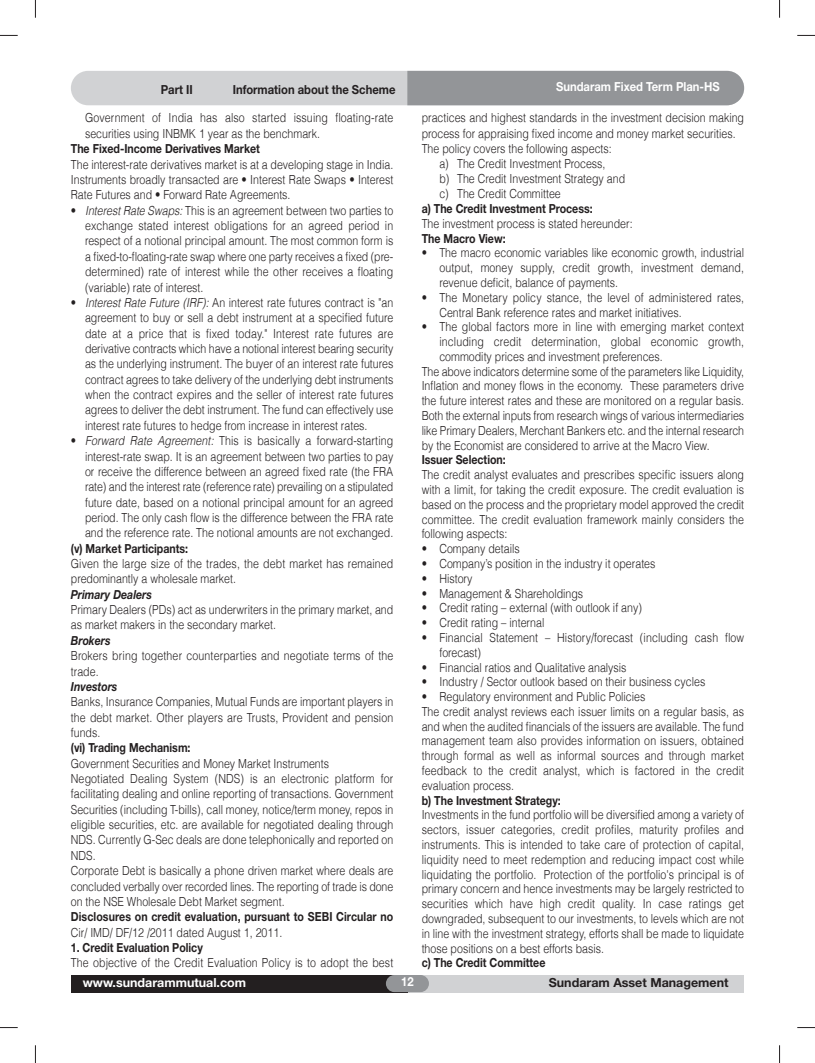
<style>
.page{position:relative;width:815px;height:1063px;background:#fff}
.page>*{position:absolute;margin:0;border:0;box-sizing:border-box;transform-origin:0 0}
.t1{font:300 12.5px/15.4px "Helvetica";color:#231f20;scale:.85 1}
.t2{font:700 12.5px "Helvetica Neue";color:#231f20;scale:.85 1}
.t3{font:700 12.5px "Helvetica Neue";color:#231f20;scale:.9 1}
.t4{font:italic 700 12.5px "Helvetica Neue";color:#231f20;scale:.85 1}
.t5{font:700 12.5px "Helvetica Neue";color:#fff;scale:.9 1}
.t6{font:700 12.5px "Helvetica Neue";color:#231f20}
.t7{font:700 12.5px "Helvetica Neue";color:#fff}
.s1{font-style:italic}
</style>
<div class="page">
<svg style="left:35px;top:0;width:1px;height:18px"></svg>
<svg style="left:0;top:35px;width:18px;height:1px"></svg>
<svg style="left:0;top:1027px;width:18px;height:1px"></svg>
<svg style="left:797px;top:35px;width:18px;height:1px"></svg>
<svg style="left:797px;top:1027px;width:18px;height:1px"></svg>
<svg style="left:779px;top:0;width:1px;height:18px"></svg>
<svg style="left:35px;top:1045px;width:1px;height:18px"></svg>
<svg style="left:779px;top:1045px;width:1px;height:18px"></svg>
<div style="left:407px;top:975px;width:337px;height:17px;background:#d1d2d4"></div>
<div style="left:71px;top:975px;width:336px;height:17px;background:#231f20"></div>
<div style="left:386px;top:975px;width:43px;height:17px;background:#939598;border-radius:9px"></div>
<div style="left:71px;top:71px;width:673px;height:34px;background:#d1d2d4;border-radius:17px"></div>
<div style="left:407px;top:71px;width:337px;height:34px;background:#939598"></div>
<p class="t3" style="left:161px;top:85px;width:37px">Part II</p>
<p class="t3" style="left:233px;top:85px;width:182px">Information about the Scheme</p>
<p class="t5" style="left:556px;top:82px;width:183px">Sundaram Fixed Term Plan-HS</p>
<p class="t1" style="left:85px;top:111px;width:364px">Government of India has also started issuing floating-rate securities using INBMK 1 year as the benchmark.</p>
<p class="t2" style="left:71px;top:144px;width:224px">The Fixed-Income Derivatives Market</p>
<p class="t1" style="left:71px;top:158px;width:381px;text-align:justify">The interest-rate derivatives market is at a developing stage in India.<br>Instruments broadly transacted are • Interest Rate Swaps • Interest Rate Futures and • Forward Rate Agreements.</p>
<p class="t1" style="left:85px;top:204px;width:364px;text-align:justify;text-indent:-14px">• <span class="s1">Interest Rate Swaps:</span> This is an agreement between two parties to exchange stated interest obligations for an agreed period in respect of a notional principal amount. The most common form is a fixed-to-floating-rate swap where one party receives a fixed (pre&shy;determined) rate of interest while the other receives a floating (variable) rate of interest.</p>
<p class="t1" style="left:85px;top:296px;width:364px;text-align:justify;text-indent:-14px">• <span class="s1">Interest Rate Future (IRF):</span> An interest rate futures contract is "an agreement to buy or sell a debt instrument at a specified future date at a price that is fixed today." Interest rate futures are derivative contracts which have a notional interest bearing security as the underlying instrument. The buyer of an interest rate futures contract agrees to take delivery of the underlying debt instruments when the contract expires and the seller of interest rate futures agrees to deliver the debt instrument. The fund can effectively use interest rate futures to hedge from increase in interest rates.</p>
<p class="t1" style="left:85px;top:434px;width:364px;text-align:justify;text-indent:-14px">• <span class="s1">Forward Rate Agreement:</span> This is basically a forward-starting interest-rate swap. It is an agreement between two parties to pay or receive the difference between an agreed fixed rate (the FRA rate) and the interest rate (reference rate) prevailing on a stipulated future date, based on a notional principal amount for an agreed period. The only cash flow is the difference between the FRA rate and the reference rate. The notional amounts are not exchanged.</p>
<p class="t2" style="left:71px;top:544px;width:140px">(v) Market Participants:</p>
<p class="t1" style="left:71px;top:557px;width:381px">Given the large size of the trades, the debt market has remained predominantly a wholesale market.</p>
<p class="t4" style="left:71px;top:590px;width:97px">Primary Dealers</p>
<p class="t1" style="left:71px;top:603px;width:381px">Primary Dealers (PDs) act as underwriters in the primary market, and as market makers in the secondary market.</p>
<p class="t4" style="left:71px;top:636px;width:48px">Brokers</p>
<p class="t1" style="left:71px;top:649px;width:381px">Brokers bring together counterparties and negotiate terms of the trade.</p>
<p class="t4" style="left:71px;top:682px;width:56px">Investors</p>
<p class="t1" style="left:71px;top:695px;width:381px;text-align:justify">Banks, Insurance Companies, Mutual Funds are important players in the debt market. Other players are Trusts, Provident and pension funds.</p>
<p class="t2" style="left:71px;top:743px;width:142px">(vi) Trading Mechanism:</p>
<p class="t1" style="left:71px;top:757px;width:381px">Government Securities and Money Market Instruments<br>Negotiated Dealing System (NDS) is an electronic platform for facilitating dealing and online reporting of transactions. Government Securities (including T-bills), call money, notice/term money, repos in eligible securities, etc. are available for negotiated dealing through NDS. Currently G-Sec deals are done telephonically and reported on NDS.<br>Corporate Debt is basically a phone driven market where deals are concluded verbally over recorded lines. The reporting of trade is done on the NSE Wholesale Debt Market segment.</p>
<p class="t2" style="left:71px;top:912px;width:381px">Disclosures on credit evaluation, pursuant to SEBI Circular no</p>
<p class="t1" style="left:71px;top:926px;width:250px">Cir/ IMD/ DF/12 /2011 dated August 1, 2011.</p>
<p class="t2" style="left:71px;top:943px;width:157px">1. Credit Evaluation Policy</p>
<p class="t1" style="left:71px;top:956px;width:381px">The objective of the Credit Evaluation Policy is to adopt the best</p>
<p class="t1" style="left:422px;top:111px;width:381px">practices and highest standards in the investment decision making</p>
<p class="t1" style="left:422px;top:126px;width:371px">process for appraising fixed income and money market securities.</p>
<p class="t1" style="left:422px;top:142px;width:225px">The policy covers the following aspects:</p>
<p class="t1" style="left:439px;top:157px;width:197px">a) The Credit Investment Process,</p>
<p class="t1" style="left:439px;top:172px;width:220px">b) The Credit Investment Strategy and</p>
<p class="t1" style="left:439px;top:187px;width:144px">c) The Credit Committee</p>
<p class="t2" style="left:422px;top:204px;width:203px">a) The Credit Investment Process:</p>
<p class="t1" style="left:422px;top:217px;width:250px">The investment process is stated hereunder:</p>
<p class="t2" style="left:422px;top:234px;width:100px">The Macro View:</p>
<p class="t1" style="left:439px;top:247px;width:360px;line-height:14.8px;text-align:justify;text-indent:-18px">• The macro economic variables like economic growth, industrial output, money supply, credit growth, investment demand, revenue deficit, balance of payments.</p>
<p class="t1" style="left:439px;top:291px;width:360px;line-height:14.8px;text-indent:-18px">• The Monetary policy stance, the level of administered rates,<br>Central Bank reference rates and market initiatives.</p>
<p class="t1" style="left:422px;top:320px;width:381px">• The global factors more in line with emerging market context</p>
<p class="t1" style="left:439px;top:335px;width:360px">including credit determination, global economic growth,</p>
<p class="t1" style="left:439px;top:350px;width:264px">commodity prices and investment preferences.</p>
<p class="t1" style="left:422px;top:365px;width:381px">The above indicators determine some of the parameters like Liquidity,</p>
<p class="t1" style="left:422px;top:379px;width:381px">Inflation and money flows in the economy. These parameters drive</p>
<p class="t1" style="left:422px;top:394px;width:381px">the future interest rates and these are monitored on a regular basis.</p>
<p class="t1" style="left:422px;top:409px;width:381px">Both the external inputs from research wings of various intermediaries</p>
<p class="t1" style="left:422px;top:424px;width:381px">like Primary Dealers, Merchant Bankers etc. and the internal research</p>
<p class="t1" style="left:422px;top:439px;width:340px">by the Economist are considered to arrive at the Macro View.</p>
<p class="t2" style="left:422px;top:456px;width:100px">Issuer Selection:</p>
<p class="t1" style="left:422px;top:468px;width:381px;line-height:14.8px;text-align:justify">The credit analyst evaluates and prescribes specific issuers along with a limit, for taking the credit exposure. The credit evaluation is based on the process and the proprietary model approved the credit committee. The credit evaluation framework mainly considers the following aspects:</p>
<p class="t1" style="left:422px;top:542px;width:117px">• Company details</p>
<p class="t1" style="left:422px;top:557px;width:277px">• Company’s position in the industry it operates</p>
<p class="t1" style="left:422px;top:572px;width:61px">• History</p>
<p class="t1" style="left:422px;top:586px;width:192px">• Management &amp; Shareholdings</p>
<p class="t1" style="left:422px;top:601px;width:261px">• Credit rating – external (with outlook if any)</p>
<p class="t1" style="left:422px;top:616px;width:146px">• Credit rating – internal</p>
<p class="t1" style="left:439px;top:631px;width:360px;line-height:14.8px;text-indent:-18px">• Financial Statement – History/forecast (including cash flow forecast)</p>
<p class="t1" style="left:422px;top:660px;width:243px">• Financial ratios and Qualitative analysis</p>
<p class="t1" style="left:422px;top:675px;width:335px">• Industry / Sector outlook based on their business cycles</p>
<p class="t1" style="left:422px;top:690px;width:381px;line-height:14.8px">• Regulatory environment and Public Policies<br>The credit analyst reviews each issuer limits on a regular basis, as and when the audited financials of the issuers are available. The fund management team also provides information on issuers, obtained through formal as well as informal sources and through market feedback to the credit analyst, which is factored in the credit evaluation process.</p>
<p class="t2" style="left:422px;top:796px;width:165px">b) The Investment Strategy:</p>
<p class="t1" style="left:422px;top:809px;width:381px;line-height:14.8px;text-align:justify">Investments in the fund portfolio will be diversified among a variety of sectors, issuer categories, credit profiles, maturity profiles and instruments. This is intended to take care of protection of capital, liquidity need to meet redemption and reducing impact cost while liquidating the portfolio. Protection of the portfolio's principal is of primary concern and hence investments may be largely restricted to securities which have high credit quality. In case ratings get downgraded, subsequent to our investments, to levels which are not in line with the investment strategy, efforts shall be made to liquidate those positions on a best efforts basis.</p>
<p class="t2" style="left:422px;top:958px;width:147px">c) The Credit Committee</p>
<p class="t7" style="left:83px;top:978px;width:165px">www.sundarammutual.com</p>
<p class="t5" style="left:401px;top:977px;width:15px">12</p>
<p class="t6" style="left:549px;top:978px;width:181px">Sundaram Asset Management</p>
</div>
